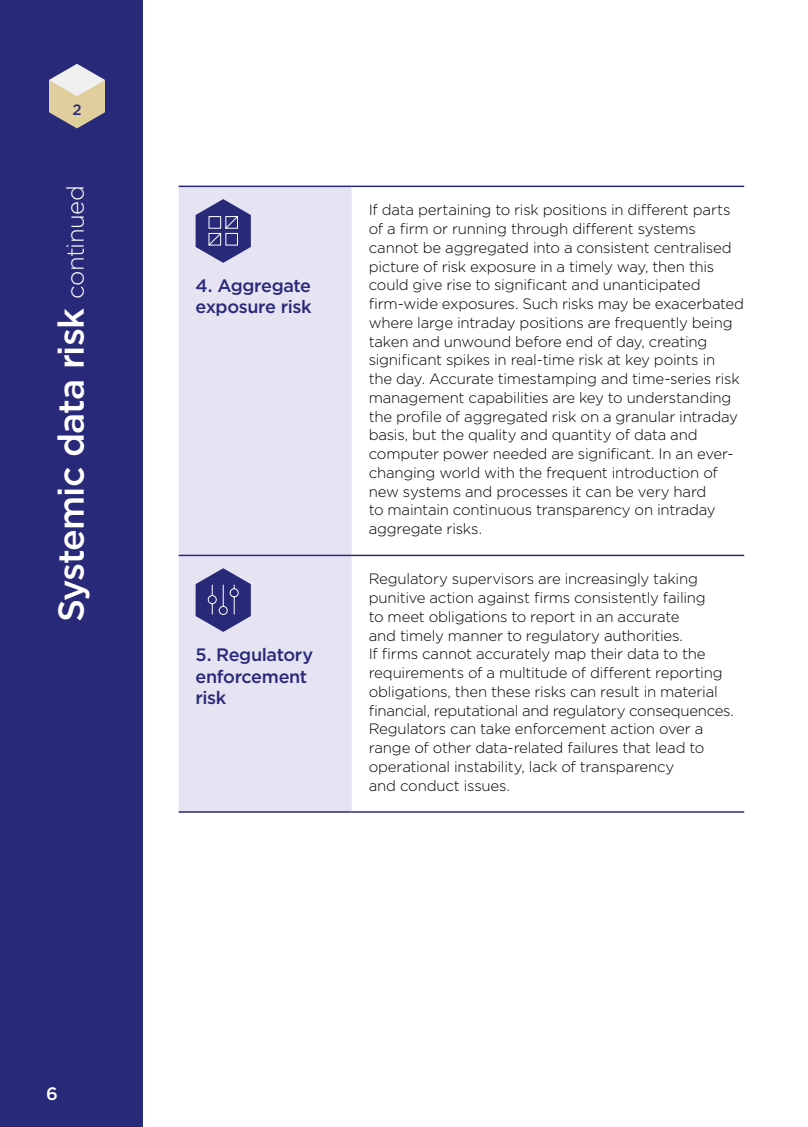
<style>
.page{position:relative;width:808px;height:1127px;background:#fff}
.page>*{position:absolute;margin:0;border:0;box-sizing:border-box;transform-origin:0 0}
.t1{font:500 36px "Gotham";letter-spacing:-.025em;color:#fff}
.t2{font:500 18px/21px "Gotham";letter-spacing:-.02em;color:#292979}
.t3{font:500 18px "Gotham";color:#fff}
.t4{font:300 15px/18.8px "Gotham";letter-spacing:-.015em;color:#000}
.t5{font:500 15px "Gotham";color:#292979}
.s1{font-weight:300;font-size:24px}
</style>
<div class="page">
<div style="left:0;top:0;width:142px;height:1127px;background:#292979"></div>
<svg style="left:49px;top:64px;width:56px;height:64px"></svg>
<div style="left:179px;top:187px;width:173px;height:624px;background:#e6e4f2"></div>
<hr style="left:179px;top:186px;width:173px;height:1px;background:#292979">
<hr style="left:352px;top:186px;width:392px;height:1px;background:#292979">
<hr style="left:179px;top:555px;width:173px;height:1px;background:#292979">
<hr style="left:352px;top:555px;width:392px;height:1px;background:#292979">
<hr style="left:179px;top:811px;width:173px;height:2px;background:#292979">
<hr style="left:352px;top:811px;width:392px;height:2px;background:#292979">
<svg style="left:196px;top:199px;width:55px;height:64px"></svg>
<svg style="left:196px;top:568px;width:55px;height:64px"></svg>
<p class="t5" style="left:72px;top:100px;width:11px">2</p>
<h1 class="t1" style="left:48px;top:622px;width:438px;rotate:-90deg">Systemic data risk <span class="s1">continued</span></h1>
<p class="t2" style="left:196px;top:275px;width:117px">4. Aggregate exposure risk</p>
<p class="t2" style="left:196px;top:644px;width:119px">5. Regulatory enforcement risk</p>
<p class="t4" style="left:369px;top:200px;width:377px">If data pertaining to risk positions in different parts of a firm or running through different systems cannot be aggregated into a consistent centralised picture of risk exposure in a timely way, then this could give rise to significant and unanticipated firm-wide exposures. Such risks may be exacerbated where large intraday positions are frequently being taken and unwound before end of day, creating significant spikes in real-time risk at key points in<br>the day. Accurate timestamping and time-series risk management capabilities are key to understanding the profile of aggregated risk on a granular intraday basis, but the quality and quantity of data and computer power needed are significant. In an ever&shy;changing world with the frequent introduction of new systems and processes it can be very hard<br>to maintain continuous transparency on intraday aggregate risks.</p>
<p class="t4" style="left:369px;top:569px;width:367px">Regulatory supervisors are increasingly taking punitive action against firms consistently failing<br>to meet obligations to report in an accurate<br>and timely manner to regulatory authorities.<br>If firms cannot accurately map their data to the requirements of a multitude of different reporting obligations, then these risks can result in material financial, reputational and regulatory consequences.<br>Regulators can take enforcement action over a range of other data-related failures that lead to operational instability, lack of transparency<br>and conduct issues.</p>
<p class="t3" style="left:46px;top:1081px;width:13px">6</p>
</div>
